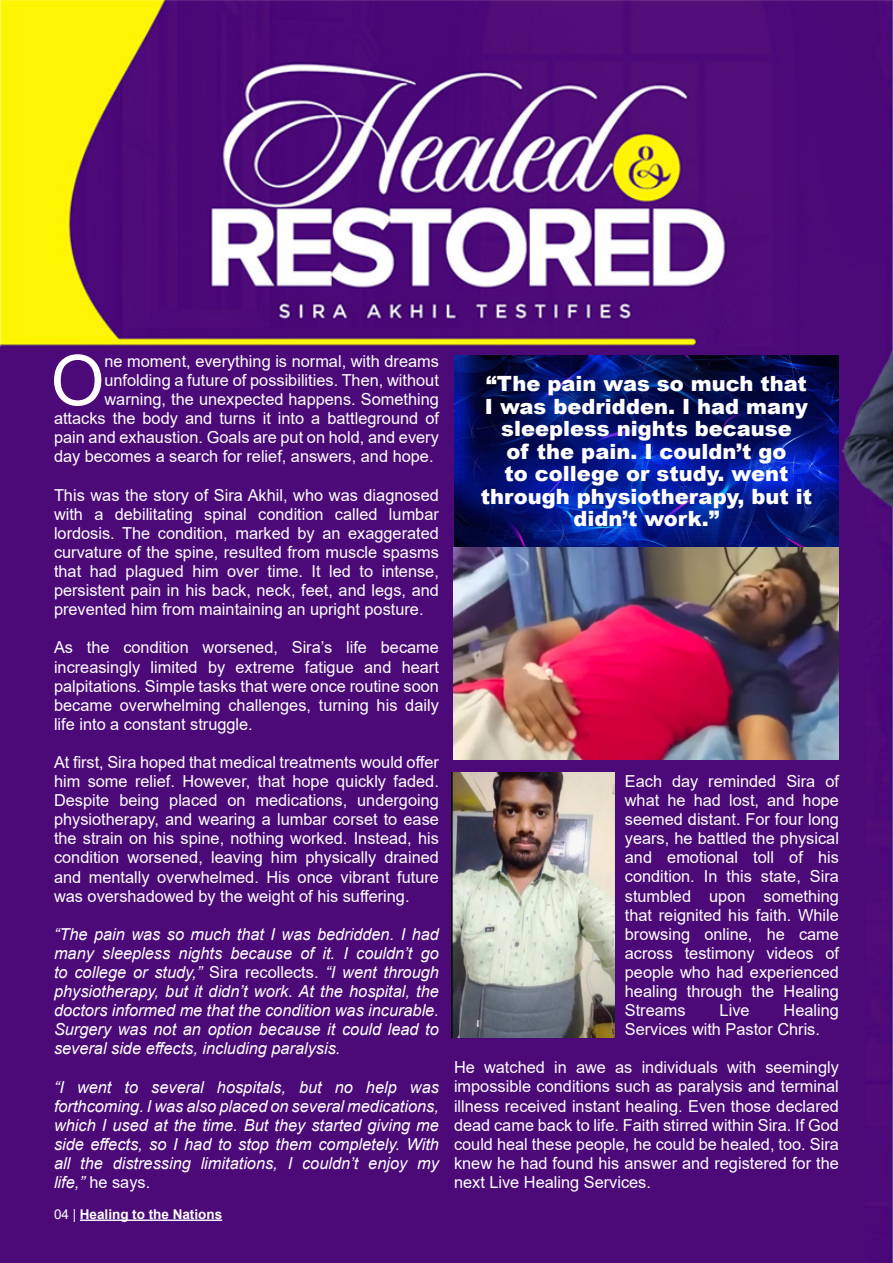
<style>
.page{position:relative;width:893px;height:1263px;background:#fff}
.page>*{position:absolute;margin:0;border:0;box-sizing:border-box;transform-origin:0 0}
.t1{font:69.9px "Arial";color:#fff}
.t2{font:900 21px/22.5px "Arial";color:#fff;text-align:center}
.t3{font:16.5px/19px "Arial";color:#fff;text-align:justify}
.t4{font:italic 16.5px/19px "Arial";color:#fff;text-align:justify}
.t5{font:700 13.5px "Arial";color:#fff}
.s1{font-style:normal}
.s2{font-weight:400}
</style>
<div class="page">
<img style="left:0;top:0;width:893px;height:1263px">
<hr style="left:80px;top:1219px;width:142px;height:2px;background:#fff">
<img style="left:454px;top:355px;width:385px;height:405px">
<img style="left:452px;top:772px;width:162px;height:266px">
<p class="t1" style="left:51px;top:332px;width:55px">O</p>
<p class="t3" style="left:104px;top:351px;width:336px">ne moment, everything is normal, with dreams</p>
<p class="t3" style="left:104px;top:371px;width:336px">unfolding a future of possibilities. Then, without</p>
<p class="t3" style="left:104px;top:390px;width:336px">warning, the unexpected happens. Something</p>
<p class="t3" style="left:54px;top:409px;width:386px">attacks the body and turns it into a battleground of</p>
<p class="t3" style="left:54px;top:428px;width:386px">pain and exhaustion. Goals are put on hold, and every</p>
<p class="t3" style="left:54px;top:447px;width:381px">day becomes a search for relief, answers, and hope.</p>
<p class="t3" style="left:54px;top:485px;width:386px">This was the story of Sira Akhil, who was diagnosed with a debilitating spinal condition called lumbar lordosis. The condition, marked by an exaggerated curvature of the spine, resulted from muscle spasms that had plagued him over time. It led to intense, persistent pain in his back, neck, feet, and legs, and prevented him from maintaining an upright posture.</p>
<p class="t3" style="left:54px;top:638px;width:386px">As the condition worsened, Sira’s life became increasingly limited by extreme fatigue and heart palpitations. Simple tasks that were once routine soon became overwhelming challenges, turning his daily life into a constant struggle.</p>
<p class="t3" style="left:54px;top:752px;width:386px">At first, Sira hoped that medical treatments would offer him some relief. However, that hope quickly faded.<br>Despite being placed on medications, undergoing physiotherapy, and wearing a lumbar corset to ease the strain on his spine, nothing worked. Instead, his condition worsened, leaving him physically drained and mentally overwhelmed. His once vibrant future was overshadowed by the weight of his suffering.</p>
<p class="t4" style="left:54px;top:925px;width:386px">“The pain was so much that I was bedridden. I had many sleepless nights because of it. I couldn’t go to college or study,” <span class="s1">Sira recollects.</span> “I went through physiotherapy, but it didn’t work. At the hospital, the doctors informed me that the condition was incurable.<br>Surgery was not an option because it could lead to several side effects, including paralysis.</p>
<p class="t4" style="left:54px;top:1077px;width:386px">“I went to several hospitals, but no help was forthcoming. I was also placed on several medications, which I used at the time. But they started giving me side effects, so I had to stop them completely. With all the distressing limitations, I couldn’t enjoy my life,” <span class="s1">he says.</span></p>
<p class="t5" style="left:54px;top:1204px;width:170px"><span class="s2">04 |</span> Healing to the Nations</p>
<p class="t2" style="left:481px;top:372px;width:333px">“The pain was so much that<br>I was bedridden. I had many sleepless nights because<br>of the pain. I couldn’t go<br>to college or study. went through physiotherapy, but it didn’t work.”</p>
<p class="t3" style="left:625px;top:771px;width:216px">Each day reminded Sira of what he had lost, and hope seemed distant. For four long years, he battled the physical and emotional toll of his condition. In this state, Sira stumbled upon something that reignited his faith. While browsing online, he came across testimony videos of people who had experienced healing through the Healing Streams</p>
<p class="t3" style="left:625px;top:1001px;width:216px;text-indent:159px">Healing<br>Services with Pastor Chris.</p>
<p class="t3" style="left:454px;top:1058px;width:386px">He watched in awe as individuals with seemingly impossible conditions such as paralysis and terminal illness received instant healing. Even those declared dead came back to life. Faith stirred within Sira. If God could heal these people, he could be healed, too. Sira knew he had found his answer and registered for the next Live Healing Services.</p>
<p class="t3" style="left:720px;top:1001px;width:31px">Live</p>
</div>
